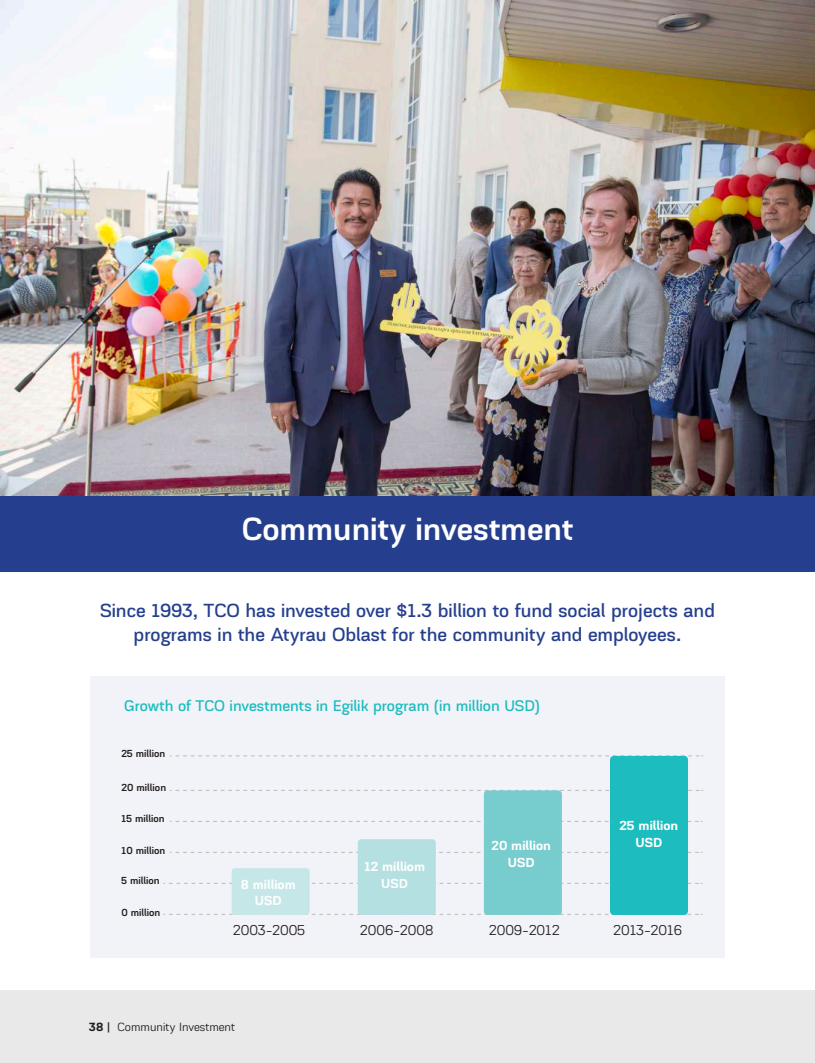
<style>
.page{position:relative;width:815px;height:1063px;background:#fff}
.page>*{position:absolute;margin:0;border:0;box-sizing:border-box;transform-origin:0 0}
.t1{font:700 33.75px "Akzentica 4 F Semi";color:#fff}
.t2{font:20px/24px "Akzentica 4 F Medium";color:#253f8e;text-align:center}
.t3{font:16.25px "Akzentica 4 F Medium";color:#1cbcbf}
.t4{font:15px "Akzentica 4 F";color:#231f20}
.t5{font:700 13.75px/16.5px "Akzentica 4 F";color:#fff;text-align:center}
.t6{font:12.5px "Akzentica 4 F";color:#231f20}
.t7{font:700 10.75px "Akzentica 4 F Semi";color:#231f20}
.s1{font-weight:700}
</style>
<div class="page">
<div style="left:90px;top:676px;width:635px;height:282px;background:#f2f3f8"></div>
<div style="left:0;top:494px;width:815px;height:78px;background:#253f8e"></div>
<img style="left:0;top:0;width:815px;height:495px">
<div style="left:0;top:991px;width:815px;height:72px;background:#e9e9e9"></div>
<svg style="left:163px;top:914px;width:540px;height:1px"></svg>
<svg style="left:163px;top:883px;width:540px;height:1px"></svg>
<svg style="left:170px;top:852px;width:533px;height:1px"></svg>
<svg style="left:170px;top:821px;width:533px;height:1px"></svg>
<svg style="left:170px;top:790px;width:533px;height:1px"></svg>
<svg style="left:170px;top:756px;width:533px;height:1px"></svg>
<div style="left:484px;top:790px;width:78px;height:125px;background:#77ccce;border-radius:4px"></div>
<div style="left:358px;top:839px;width:78px;height:76px;background:#b5e0e1;border-radius:4px"></div>
<div style="left:232px;top:868px;width:78px;height:47px;background:#c6e7e8;border-radius:4px"></div>
<div style="left:610px;top:756px;width:78px;height:159px;background:#1cbcbf;border-radius:4px"></div>
<h1 class="t1" style="left:242px;top:503px;width:333px">Community investment</h1>
<p class="t2" style="left:100px;top:597px;width:616px">Since 1993, TCO has invested over $1.3 billion to fund social projects and programs in the Atyrau Oblast for the community and employees.</p>
<p class="t3" style="left:124px;top:693px;width:417px">Growth of TCO investments in Egilik program (in million USD)</p>
<p class="t7" style="left:122px;top:745px;width:45px">25 million</p>
<p class="t7" style="left:122px;top:779px;width:46px">20 million</p>
<p class="t7" style="left:122px;top:810px;width:45px">15 million</p>
<p class="t7" style="left:122px;top:842px;width:45px">10 million</p>
<p class="t7" style="left:122px;top:873px;width:40px">5 million</p>
<p class="t7" style="left:122px;top:904px;width:40px">0 million</p>
<p class="t5" style="left:241px;top:875px;width:56px">8 milliom<br>USD</p>
<p class="t5" style="left:364px;top:858px;width:62px">12 milliom<br>USD</p>
<p class="t4" style="left:233px;top:918px;width:73px">2003-2005</p>
<p class="t4" style="left:360px;top:918px;width:75px">2006-2008</p>
<p class="t6" style="left:89px;top:1018px;width:147px"><span class="s1">38 |</span> Community Investment</p>
<p class="t5" style="left:491px;top:836px;width:61px">20 million<br>USD</p>
<p class="t5" style="left:620px;top:816px;width:60px">25 million<br>USD</p>
<p class="t4" style="left:489px;top:918px;width:72px">2009-2012</p>
<p class="t4" style="left:614px;top:918px;width:70px">2013-2016</p>
</div>
